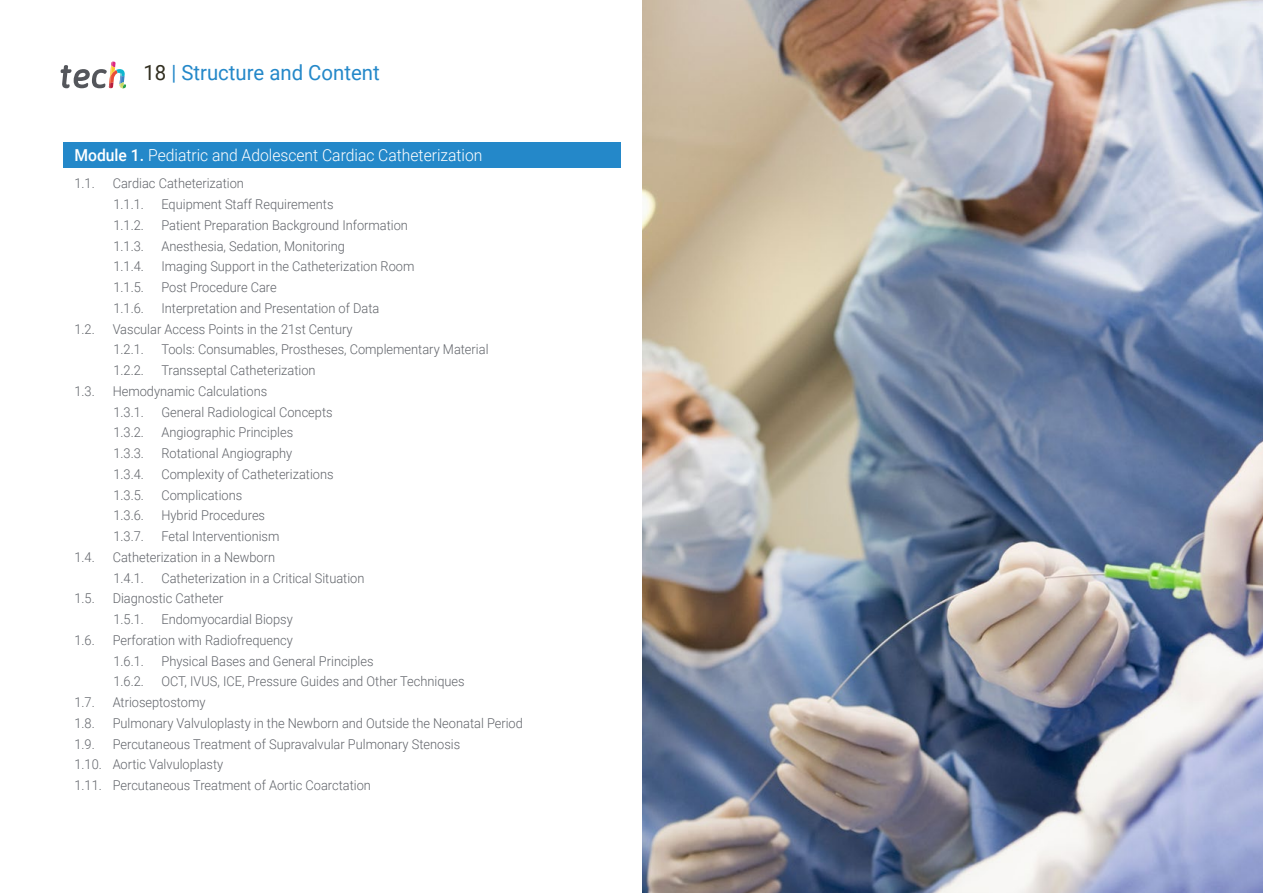
<style>
.page{position:relative;width:1263px;height:893px;background:#fff}
.page>*{position:absolute;margin:0;border:0;box-sizing:border-box;transform-origin:0 0}
.t1{font:21px "Roboto";color:#2488c9}
.t2{font:300 16.5px "Roboto";color:#fff;scale:.95 1}
.t3{font:300 13.5px/20.7px "Roboto";color:#61646a;scale:.95 1}
.s1{color:#312e20}
.s2{font-weight:500}
</style>
<div class="page">
<div style="left:63px;top:142px;width:558px;height:25px;background:#2488c9"></div>
<img style="left:642px;top:0;width:621px;height:893px">
<svg style="left:61px;top:62px;width:65px;height:27px"></svg>
<h1 class="t1" style="left:144px;top:57px;width:238px"><span class="s1">18</span> | Structure and Content</h1>
<p class="t2" style="left:74px;top:144px;width:431px"><span class="s2">Module 1.</span> Pediatric and Adolescent Cardiac Catheterization</p>
<p class="t3" style="left:74px;top:173px;width:23px">1.1.</p>
<p class="t3" style="left:113px;top:173px;width:140px">Cardiac Catheterization<br>1.1.1.</p>
<p class="t3" style="left:161px;top:193px;width:183px">Equipment Staff Requirements</p>
<p class="t3" style="left:113px;top:214px;width:34px">1.1.2.</p>
<p class="t3" style="left:161px;top:214px;width:261px">Patient Preparation Background Information</p>
<p class="t3" style="left:113px;top:235px;width:34px">1.1.3.</p>
<p class="t3" style="left:161px;top:235px;width:195px">Anesthesia, Sedation, Monitoring</p>
<p class="t3" style="left:113px;top:256px;width:34px">1.1.4.</p>
<p class="t3" style="left:161px;top:256px;width:268px">Imaging Support in the Catheterization Room</p>
<p class="t3" style="left:113px;top:276px;width:34px">1.1.5.</p>
<p class="t3" style="left:161px;top:276px;width:123px">Post Procedure Care</p>
<p class="t3" style="left:113px;top:297px;width:34px">1.1.6.</p>
<p class="t3" style="left:161px;top:297px;width:231px">Interpretation and Presentation of Data</p>
<p class="t3" style="left:74px;top:318px;width:23px">1.2.</p>
<p class="t3" style="left:113px;top:318px;width:254px">Vascular Access Points in the 21st Century<br>1.2.1.</p>
<p class="t3" style="left:161px;top:339px;width:346px">Tools: Consumables, Prostheses, Complementary Material</p>
<p class="t3" style="left:113px;top:359px;width:34px">1.2.2.</p>
<p class="t3" style="left:161px;top:359px;width:164px">Transseptal Catheterization</p>
<p class="t3" style="left:74px;top:380px;width:23px">1.3.</p>
<p class="t3" style="left:113px;top:380px;width:164px">Hemodynamic Calculations<br>1.3.1.</p>
<p class="t3" style="left:161px;top:401px;width:182px">General Radiological Concepts</p>
<p class="t3" style="left:113px;top:422px;width:34px">1.3.2.</p>
<p class="t3" style="left:161px;top:422px;width:140px">Angiographic Principles</p>
<p class="t3" style="left:113px;top:442px;width:34px">1.3.3.</p>
<p class="t3" style="left:161px;top:442px;width:139px">Rotational Angiography</p>
<p class="t3" style="left:113px;top:463px;width:34px">1.3.4.</p>
<p class="t3" style="left:161px;top:463px;width:183px">Complexity of Catheterizations</p>
<p class="t3" style="left:113px;top:484px;width:34px">1.3.5.</p>
<p class="t3" style="left:161px;top:484px;width:87px">Complications</p>
<p class="t3" style="left:113px;top:505px;width:34px">1.3.6.</p>
<p class="t3" style="left:161px;top:505px;width:111px">Hybrid Procedures</p>
<p class="t3" style="left:113px;top:525px;width:34px">1.3.7.</p>
<p class="t3" style="left:161px;top:525px;width:126px">Fetal Interventionism</p>
<p class="t3" style="left:74px;top:546px;width:23px">1.4.</p>
<p class="t3" style="left:113px;top:546px;width:172px">Catheterization in a Newborn<br>1.4.1.</p>
<p class="t3" style="left:161px;top:567px;width:215px">Catheterization in a Critical Situation</p>
<p class="t3" style="left:74px;top:588px;width:23px">1.5.</p>
<p class="t3" style="left:113px;top:588px;width:118px">Diagnostic Catheter<br>1.5.1.</p>
<p class="t3" style="left:161px;top:608px;width:140px">Endomyocardial Biopsy</p>
<p class="t3" style="left:74px;top:629px;width:23px">1.6.</p>
<p class="t3" style="left:113px;top:629px;width:191px">Perforation with Radiofrequency<br>1.6.1.</p>
<p class="t3" style="left:161px;top:650px;width:225px">Physical Bases and General Principles</p>
<p class="t3" style="left:113px;top:671px;width:34px">1.6.2.</p>
<p class="t3" style="left:161px;top:671px;width:321px">OCT, IVUS, ICE, Pressure Guides and Other Techniques</p>
<p class="t3" style="left:74px;top:691px;width:23px">1.7.</p>
<p class="t3" style="left:113px;top:691px;width:99px">Atrioseptostomy</p>
<p class="t3" style="left:74px;top:712px;width:23px">1.8.</p>
<p class="t3" style="left:113px;top:712px;width:433px">Pulmonary Valvuloplasty in the Newborn and Outside the Neonatal Period</p>
<p class="t3" style="left:74px;top:733px;width:23px">1.9.</p>
<p class="t3" style="left:74px;top:733px;width:408px;text-indent:38px">Percutaneous Treatment of Supravalvular Pulmonary Stenosis<br>1.10. Aortic Valvuloplasty<br>1.11. Percutaneous Treatment of Aortic Coarctation</p>
</div>
